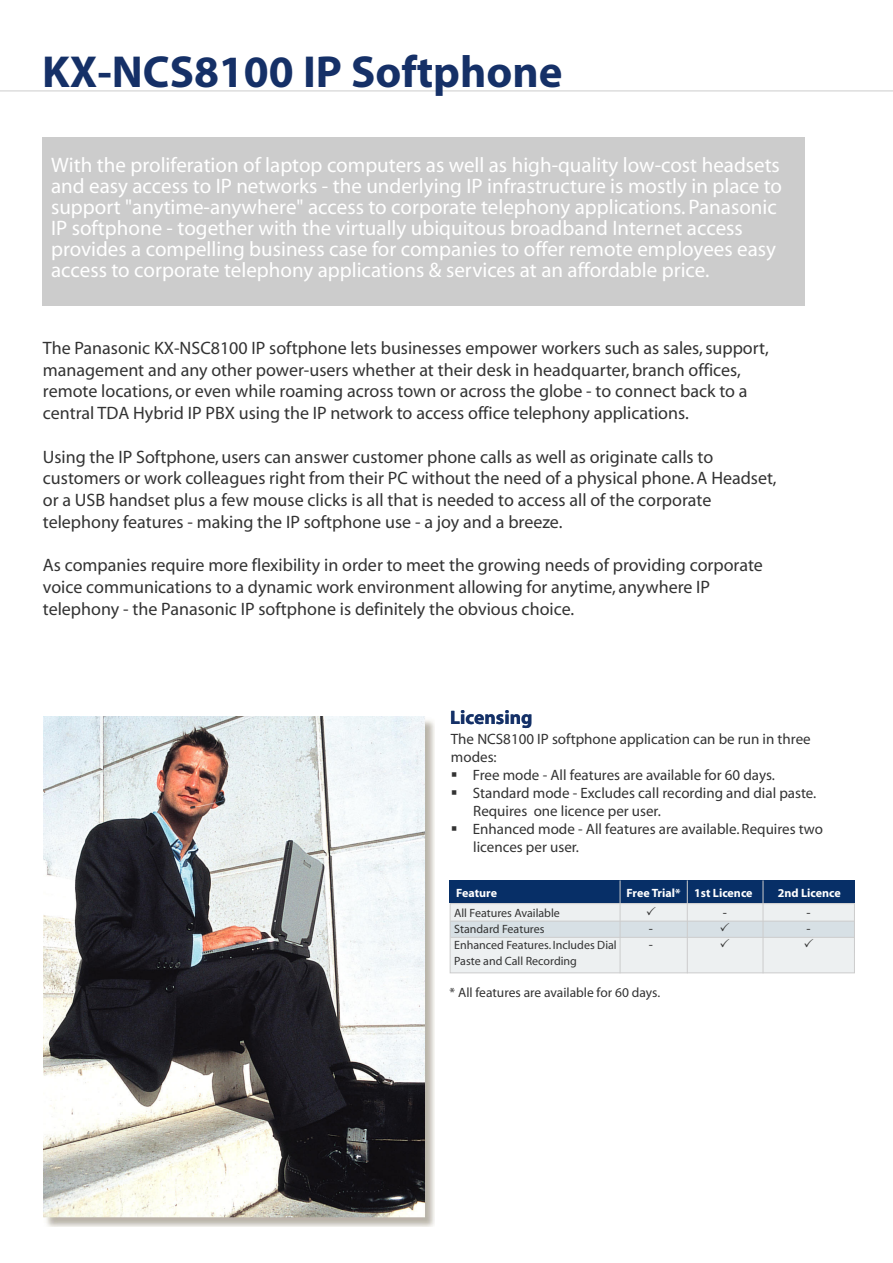
<style>
.page{position:relative;width:893px;height:1263px;background:#fff}
.page>*{position:absolute;margin:0;border:0;box-sizing:border-box;transform-origin:0 0}
.t1{font:700 45px "Myriad";color:#153067}
.t2{font:21px/21px "Myriad";color:#fff}
.t3{font:700 19.5px "Myriad";color:#072f67}
.t4{font:18px/21.8px "Myriad";color:#333}
.t5{font:15px "Myriad";color:#333}
.t6{font:13.5px/16.2px "Myriad";color:#333}
.t7{font:12px/16.2px "Myriad";color:#333}
.t8{font:700 12px "Myriad";color:#fff}
</style>
<div class="page">
<img style="left:44px;top:717px;width:390px;height:510px">
<div style="left:42px;top:137px;width:763px;height:168px;background:#ccc"></div>
<hr style="left:0;top:91px;width:893px;height:1px;background:#ccc">
<div style="left:450px;top:904px;width:404px;height:49px;background:#d7e0e5"></div>
<div style="left:450px;top:904px;width:405px;height:17px;background:#edf0f1"></div>
<div style="left:450px;top:937px;width:404px;height:35px;background:#edf0f1"></div>
<hr style="left:451px;top:921px;width:403px;height:1px;background:#ccc">
<hr style="left:451px;top:937px;width:403px;height:1px;background:#ccc">
<div style="left:450px;top:903px;width:405px;height:70px;border:1px solid #ccc"></div>
<div style="left:450px;top:880px;width:405px;height:23px;background:#072f67"></div>
<hr style="left:620px;top:880px;width:1px;height:93px;background:#ccc">
<hr style="left:687px;top:880px;width:1px;height:93px;background:#ccc">
<hr style="left:763px;top:880px;width:1px;height:93px;background:#ccc">
<h1 class="t1" style="left:42px;top:48px;width:522px">KX-NCS8100 IP Softphone</h1>
<p class="t2" style="left:51px;top:155px;width:733px">With the proliferation of laptop computers as well as high-quality low-cost headsets and easy access to IP networks - the underlying IP infrastructure is mostly in place to support "anytime-anywhere" access to corporate telephony applications. Panasonic IP softphone - together with the virtually ubiquitous broadband Internet access provides a compelling business case for companies to offer remote employees easy access to corporate telephony applications &amp; services at an affordable price.</p>
<p class="t4" style="left:43px;top:338px;width:727px">The Panasonic KX-NSC8100 IP softphone lets businesses empower workers such as sales,support, management and any other power-users whether at their desk in headquarter, branch offices, remote locations, or even while roaming across town or across the globe - to connect back to a central TDA Hybrid IP PBX using the IP network to access office telephony applications.</p>
<p class="t4" style="left:43px;top:446px;width:735px">Using the IP Softphone, users can answer customer phone calls as well as originate calls to customers or work colleagues right from their PC without the need of a physical phone.A Headset, or a USB handset plus a few mouse clicks is all that is needed to access all of the corporate telephony features - making the IP softphone use - a joy and a breeze.</p>
<p class="t4" style="left:43px;top:555px;width:721px">As companies require more flexibility in order to meet the growing needs of providing corporate voice communications to a dynamic work environment allowing for anytime, anywhere IP telephony - the Panasonic IP softphone is definitely the obvious choice.</p>
<p class="t3" style="left:450px;top:708px;width:84px">Licensing</p>
<p class="t5" style="left:451px;top:732px;width:361px">The NCS8100 IP softphone application can be run in three</p>
<p class="t5" style="left:451px;top:750px;width:47px">modes:</p>
<p class="t5" style="left:473px;top:768px;width:304px">Free mode - All features are available for 60 days.</p>
<p class="t5" style="left:473px;top:786px;width:345px">Standard mode - Excludes call recording and dial paste.</p>
<p class="t5" style="left:473px;top:804px;width:189px">Requires one licence per user.</p>
<p class="t5" style="left:473px;top:822px;width:352px">Enhanced mode - All features are available. Requires two</p>
<p class="t5" style="left:473px;top:840px;width:107px">licences per user.</p>
<p class="t8" style="left:456px;top:886px;width:42px">Feature</p>
<p class="t8" style="left:627px;top:886px;width:128px">Free Trial* 1st Licence</p>
<p class="t8" style="left:778px;top:886px;width:64px">2nd Licence</p>
<p class="t7" style="left:454px;top:905px;width:164px">All Features Available<br>Standard Features<br>Enhanced Features. Includes Dial<br>Paste and Call Recording</p>
<p class="t6" style="left:450px;top:985px;width:212px">* All features are available for 60 days.</p>
<p class="t6" style="left:649px;top:921px;width:6px">- -</p>
<p class="t6" style="left:723px;top:905px;width:6px">-</p>
<p class="t6" style="left:807px;top:905px;width:6px">- -</p>
</div>
